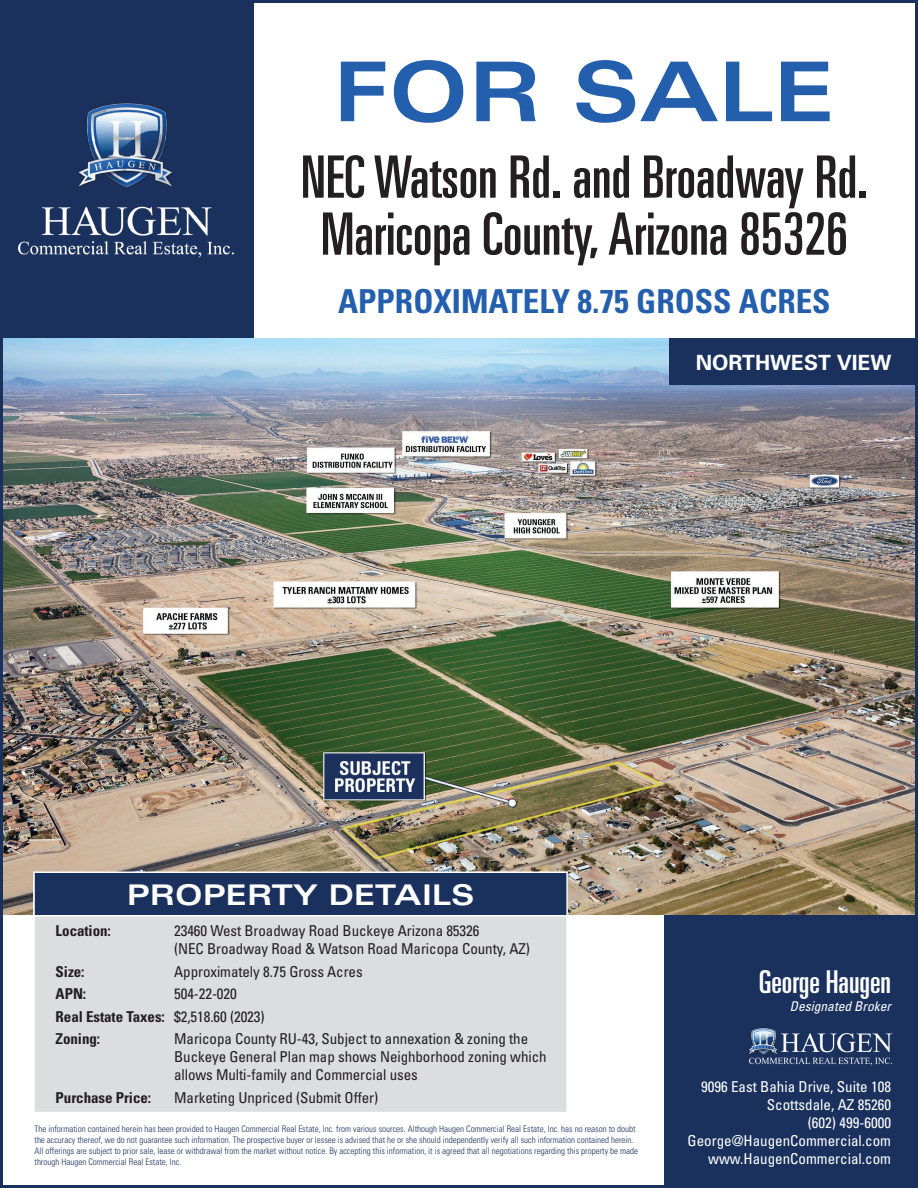
<style>
.page{position:relative;width:918px;height:1188px;background:#fff}
.page>*{position:absolute;margin:0;border:0;box-sizing:border-box;transform-origin:0 0}
.t1{font:700 expanded 82.5px "Univers";color:#235fad}
.t2{font:ultra-condensed 58.5px/57px "Univers";color:#231f20;text-align:center}
.t3{font:700 condensed 33px "Univers";color:#235fad}
.t4{font:ultra-condensed 31.5px "Univers";color:#fff}
.t5{font:700 expanded 28.5px "Univers";color:#fff}
.t6{font:700 21px "Univers";color:#fff}
.t7{font:condensed 15px/18px "Univers";letter-spacing:-.005em;color:#231f20}
.t8{font:condensed 15px/18px "Univers";color:#fff;text-align:right}
.t9{font:700 condensed 15px "Univers";letter-spacing:-.005em;color:#231f20}
.t10{font:italic condensed 13.5px "Univers";color:#fff}
.t11{font:300 condensed 9px/10.8px "Univers";color:#1a315d}
.s1{font-weight:400}
</style>
<div class="page">
<div style="left:664px;top:711px;width:254px;height:477px;background:#1b315d"></div>
<div style="left:0;top:0;width:254px;height:826px;background:#1b315d"></div>
<img style="left:17px;top:103px;width:217px;height:155px">
<img style="left:748px;top:1027px;width:145px;height:39px">
<img style="left:4px;top:338px;width:910px;height:577px">
<div style="left:670px;top:338px;width:248px;height:47px;background:#1b315d"></div>
<div style="left:33px;top:880px;width:535px;height:233px;background:#dcdddf;border:2px solid #fff"></div>
<div style="left:34px;top:872px;width:533px;height:44px;background:#1b315d"></div>
<div style="left:33px;top:872px;width:535px;height:44px;border:2px solid #fff"></div>
<h1 class="t1" style="left:334px;top:45px;width:503px">FOR SALE</h1>
<h2 class="t2" style="left:301px;top:148px;width:569px">NEC Watson Rd. and Broadway Rd.<br>Maricopa County, Arizona 85326</h2>
<h3 class="t3" style="left:338px;top:281px;width:494px">APPROXIMATELY 8.75 GROSS ACRES</h3>
<p class="t6" style="left:696px;top:349px;width:197px">NORTHWEST VIEW</p>
<p class="t5" style="left:127px;top:879px;width:349px">PROPERTY DETAILS</p>
<p class="t9" style="left:56px;top:922px;width:57px">Location:</p>
<p class="t7" style="left:174px;top:922px;width:357px">23460 West Broadway Road Buckeye Arizona 85326<br>(NEC Broadway Road &amp; Watson Road Maricopa County, AZ)</p>
<p class="t9" style="left:56px;top:962px;width:30px">Size:</p>
<p class="t7" style="left:174px;top:962px;width:190px">Approximately 8.75 Gross Acres</p>
<p class="t9" style="left:56px;top:985px;width:32px">APN:</p>
<p class="t7" style="left:174px;top:985px;width:64px">504-22-020</p>
<p class="t9" style="left:56px;top:1007px;width:210px">Real Estate Taxes: <span class="s1">$2,518.60 (2023)</span></p>
<p class="t9" style="left:56px;top:1030px;width:46px">Zoning:</p>
<p class="t7" style="left:174px;top:1030px;width:374px">Maricopa County RU-43, Subject to annexation &amp; zoning the<br>Buckeye General Plan map shows Neighborhood zoning which allows Multi-family and Commercial uses</p>
<p class="t9" style="left:56px;top:1088px;width:97px">Purchase Price:</p>
<p class="t7" style="left:174px;top:1088px;width:206px">Marketing Unpriced (Submit Offer)</p>
<p class="t11" style="left:34px;top:1123px;width:605px">The information contained herein has been provided to Haugen Commercial Real Estate, Inc. from various sources. Although Haugen Commercial Real Estate, Inc. has no reason to doubt the accuracy thereof, we do not guarantee such information. The prospective buyer or lessee is advised that he or she should independently verify all such information contained herein.<br>All offerings are subject to prior sale, lease or withdrawal from the market without notice. By accepting this information, it is agreed that all negotiations regarding this property be made through Haugen Commercial Real Estate, Inc.</p>
<h3 class="t4" style="left:759px;top:964px;width:134px">George Haugen</h3>
<h3 class="t10" style="left:790px;top:998px;width:103px">Designated Broker</h3>
<h3 class="t8" style="left:688px;top:1077px;width:205px">9096 East Bahia Drive, Suite 108<br>Scottsdale, AZ 85260<br>(602) 499-6000<br>George@HaugenCommercial.com www.HaugenCommercial.com</h3>
</div>
